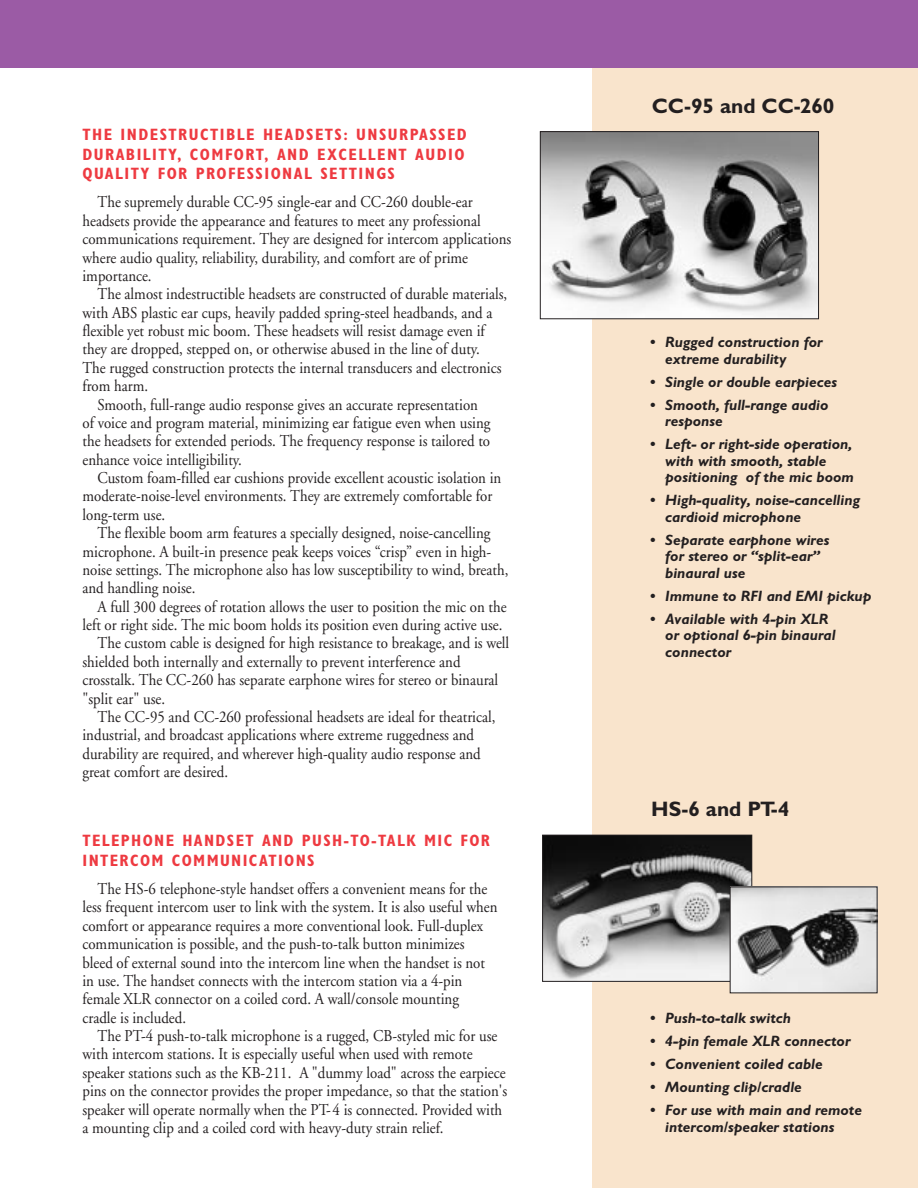
<style>
.page{position:relative;width:918px;height:1188px;background:#fff}
.page>*{position:absolute;margin:0;border:0;box-sizing:border-box;transform-origin:0 0}
.t1{font:700 21px "Gill Sans";color:#231f20}
.t2{font:16.5px/18.3px "Adobe Garamond";color:#231f20;scale:.9 1}
.t3{font:700 condensed 16.5px/19.5px "Gill Sans";letter-spacing:.09em;color:#ee3a41}
.t4{font:italic 700 15px/16.5px "Gill Sans";color:#231f20}
</style>
<div class="page">
<div style="left:592px;top:52px;width:326px;height:1136px;background:#f9e4cc"></div>
<img style="left:544px;top:837px;width:206px;height:143px">
<div style="left:542px;top:835px;width:210px;height:147px;border:1px solid #231f20"></div>
<img style="left:732px;top:889px;width:144px;height:102px">
<div style="left:0;top:0;width:918px;height:68px;background:#9b5ba5"></div>
<img style="left:542px;top:133px;width:275px;height:184px">
<div style="left:540px;top:131px;width:279px;height:188px;border:1px solid #231f20"></div>
<p class="t3" style="left:82px;top:127px;width:386px">THE INDESTRUCTIBLE HEADSETS: UNSURPASSED<br>DURABILITY, COMFORT, AND EXCELLENT AUDIO<br>QUALITY FOR PROFESSIONAL SETTINGS</p>
<p class="t2" style="left:82px;top:195px;width:478px;text-indent:15px">The supremely durable CC-95 single-ear and CC-260 double-ear headsets provide the appearance and features to meet any professional communications requirement. They are designed for intercom applications where audio quality, reliability, durability, and comfort are of prime importance.</p>
<p class="t2" style="left:98px;top:286px;width:457px">The almost indestructible headsets are constructed of durable materials,</p>
<p class="t2" style="left:82px;top:305px;width:457px">with ABS plastic ear cups, heavily padded spring-steel headbands, and a</p>
<p class="t2" style="left:82px;top:323px;width:449px">flexible yet robust mic boom. These headsets will resist damage even if</p>
<p class="t2" style="left:82px;top:342px;width:443px">they are dropped, stepped on, or otherwise abused in the line of duty.</p>
<p class="t2" style="left:82px;top:360px;width:467px">The rugged construction protects the internal transducers and electronics</p>
<p class="t2" style="left:82px;top:378px;width:75px">from harm.</p>
<p class="t2" style="left:98px;top:397px;width:424px">Smooth, full-range audio response gives an accurate representation</p>
<p class="t2" style="left:82px;top:415px;width:455px">of voice and program material, minimizing ear fatigue even when using</p>
<p class="t2" style="left:82px;top:433px;width:455px">the headsets for extended periods. The frequency response is tailored to</p>
<p class="t2" style="left:82px;top:452px;width:179px">enhance voice intelligibility.</p>
<p class="t2" style="left:98px;top:470px;width:450px">Custom foam-filled ear cushions provide excellent acoustic isolation in</p>
<p class="t2" style="left:82px;top:489px;width:457px">moderate-noise-level environments. They are extremely comfortable for</p>
<p class="t2" style="left:82px;top:507px;width:94px">long-term use.</p>
<p class="t2" style="left:98px;top:525px;width:438px">The flexible boom arm features a specially designed, noise-cancelling</p>
<p class="t2" style="left:82px;top:544px;width:456px">microphone. A built-in presence peak keeps voices “crisp” even in high-</p>
<p class="t2" style="left:82px;top:562px;width:475px">noise settings. The microphone also has low susceptibility to wind, breath,</p>
<p class="t2" style="left:82px;top:580px;width:127px">and handling noise.</p>
<p class="t2" style="left:98px;top:599px;width:456px">A full 300 degrees of rotation allows the user to position the mic on the</p>
<p class="t2" style="left:82px;top:617px;width:468px">left or right side. The mic boom holds its position even during active use.</p>
<p class="t2" style="left:98px;top:636px;width:459px">The custom cable is designed for high resistance to breakage, and is well</p>
<p class="t2" style="left:82px;top:654px;width:422px">shielded both internally and externally to prevent interference and</p>
<p class="t2" style="left:82px;top:672px;width:463px">crosstalk. The CC-260 has separate earphone wires for stereo or binaural</p>
<p class="t2" style="left:82px;top:691px;width:93px">"split ear" use.</p>
<p class="t2" style="left:98px;top:709px;width:444px">The CC-95 and CC-260 professional headsets are ideal for theatrical,</p>
<p class="t2" style="left:82px;top:727px;width:437px">industrial, and broadcast applications where extreme ruggedness and</p>
<p class="t2" style="left:82px;top:746px;width:444px">durability are required, and wherever high-quality audio response and</p>
<p class="t2" style="left:82px;top:764px;width:163px">great comfort are desired.</p>
<p class="t3" style="left:82px;top:833px;width:409px">TELEPHONE HANDSET AND PUSH-TO-TALK MIC FOR<br>INTERCOM COMMUNICATIONS</p>
<p class="t2" style="left:82px;top:881px;width:463px;text-indent:15px">The HS-6 telephone-style handset offers a convenient means for the less frequent intercom user to link with the system. It is also useful when comfort or appearance requires a more conventional look. Full-duplex communication is possible, and the push-to-talk button minimizes bleed of external sound into the intercom line when the handset is not in use. The handset connects with the intercom station via a 4-pin female XLR connector on a coiled cord. A wall/console mounting<br>cradle is included.</p>
<p class="t2" style="left:82px;top:1028px;width:473px;text-indent:15px">The PT-4 push-to-talk microphone is a rugged, CB-styled mic for use with intercom stations. It is especially useful when used with remote speaker stations such as the KB-211. A "dummy load" across the earpiece pins on the connector provides the proper impedance, so that the station's speaker will operate normally when the PT-4 is connected. Provided with a mounting clip and a coiled cord with heavy-duty strain relief.</p>
<p class="t1" style="left:652px;top:99px;width:184px">CC-95 and CC-260</p>
<p class="t4" style="left:665px;top:336px;width:159px;text-indent:-15px">• Rugged construction for extreme durability</p>
<p class="t4" style="left:650px;top:375px;width:188px">• Single or double earpieces</p>
<p class="t4" style="left:665px;top:398px;width:165px;text-indent:-15px">• Smooth, full-range audio response</p>
<p class="t4" style="left:665px;top:437px;width:190px;text-indent:-15px">• Left- or right-side operation, with with smooth, stable positioning of the mic boom</p>
<p class="t4" style="left:665px;top:493px;width:196px;text-indent:-15px">• High-quality, noise-cancelling cardioid microphone</p>
<p class="t4" style="left:665px;top:533px;width:166px;text-indent:-15px">• Separate earphone wires for stereo or “split-ear” binaural use</p>
<p class="t4" style="left:650px;top:589px;width:223px">• Immune to RFI and EMI pickup</p>
<p class="t4" style="left:665px;top:612px;width:172px;text-indent:-15px">• Available with 4-pin XLR or optional 6-pin binaural connector</p>
<p class="t1" style="left:651px;top:802px;width:139px">HS-6 and PT-4</p>
<p class="t4" style="left:650px;top:1012px;width:142px">• Push-to-talk switch</p>
<p class="t4" style="left:650px;top:1035px;width:202px">• 4-pin female XLR connector</p>
<p class="t4" style="left:650px;top:1058px;width:174px">• Convenient coiled cable</p>
<p class="t4" style="left:650px;top:1081px;width:153px">• Mounting clip/cradle</p>
<p class="t4" style="left:665px;top:1104px;width:198px;text-indent:-15px">• For use with main and remote intercom/speaker stations</p>
</div>
